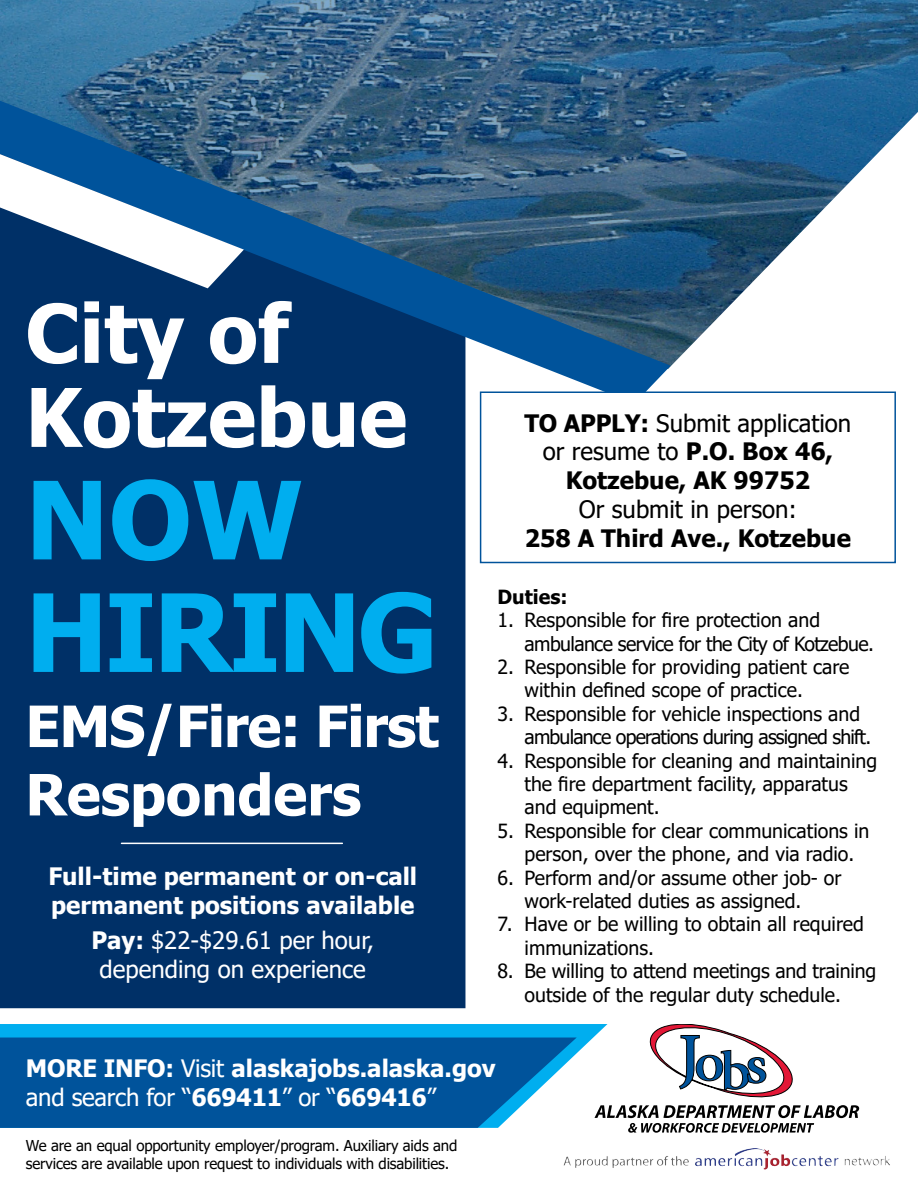
<style>
.page{position:relative;width:918px;height:1188px;background:#fff}
.page>*{position:absolute;margin:0;border:0;box-sizing:border-box;transform-origin:0 0}
.t1{font:700 108px/112.5px "Tahoma";letter-spacing:-.03em;color:#00aeef}
.t2{font:700 81px/84px "Tahoma";color:#fff}
.t3{font:700 57px/68.4px "Tahoma";letter-spacing:-.01em;color:#fff}
.t4{font:700 24px/28.8px "Tahoma";color:#fff}
.t5{font:700 24px/28.8px "Tahoma";color:#000;text-align:center}
.t6{font:24px/28.8px "Tahoma";color:#fff;text-align:center}
.t7{font:24px "Tahoma";color:#000}
.t8{font:19.5px/23.4px "Tahoma";color:#000}
.t9{font:19.5px/23.4px "Tahoma";letter-spacing:-.04em;color:#000}
.t10{font:19.5px/23.4px "Tahoma";letter-spacing:-.03em;color:#000}
.t11{font:700 19.5px "Tahoma";color:#000}
.t12{font:15px/18px "Tahoma";letter-spacing:-.01em;color:#000}
.s1{font-weight:700}
.s2{font-weight:400}
</style>
<div class="page">
<img style="left:0;top:0;width:918px;height:112px">
<svg style="left:671px;top:112px;width:247px;height:280px"></svg>
<div style="left:0;top:404px;width:465px;height:604px;background:#003067"></div>
<svg style="left:0;top:101px;width:671px;height:303px;background:#20517d"></svg>
<svg style="left:0;top:154px;width:244px;height:134px"></svg>
<svg style="left:608px;top:1024px;width:251px;height:109px"></svg>
<svg style="left:0;top:1024px;width:608px;height:94px;fill:#00aeef"></svg>
<svg style="left:0;top:1038px;width:577px;height:90px;background:#0d5fa3"></svg>
<img style="left:734px;top:1148px;width:49px;height:18px">
<hr style="left:122px;top:843px;width:220px;height:1px;background:#fff">
<div style="left:480px;top:392px;width:416px;height:171px;background:#fff;border:2px solid #00539b"></div>
<h2 class="t2" style="left:25px;top:295px;width:383px">City of<br>Kotzebue</h2>
<h1 class="t1" style="left:25px;top:468px;width:414px">NOW<br>HIRING</h1>
<h3 class="t3" style="left:25px;top:694px;width:415px">EMS/Fire: First<br>Responders</h3>
<p class="t4" style="left:48px;top:863px;width:370px">Full-time permanent or on-call permanent positions available</p>
<p class="t6" style="left:91px;top:927px;width:284px"><span class="s1">Pay:</span> $22-$29.61 per hour, depending on experience</p>
<p class="t5" style="left:525px;top:409px;width:328px">TO APPLY: <span class="s2">Submit application or resume to</span> P.O. Box 46,<br>Kotzebue, AK 99752</p>
<p class="t7" style="left:579px;top:493px;width:220px">Or submit in person:</p>
<p class="t5" style="left:525px;top:525px;width:328px">258 A Third Ave., Kotzebue</p>
<p class="t11" style="left:498px;top:583px;width:71px">Duties:</p>
<p class="t10" style="left:525px;top:610px;width:351px;text-indent:-27px">1. Responsible for fire protection and ambulance service for the City of Kotzebue.</p>
<p class="t8" style="left:525px;top:656px;width:326px;text-indent:-27px">2. Responsible for providing patient care within defined scope of practice.</p>
<p class="t9" style="left:525px;top:703px;width:348px;text-indent:-27px">3. Responsible for vehicle inspections and ambulance operations during assigned shift.</p>
<p class="t8" style="left:525px;top:750px;width:354px;text-indent:-27px">4. Responsible for cleaning and maintaining the fire department facility, apparatus and equipment.</p>
<p class="t8" style="left:525px;top:820px;width:346px;text-indent:-27px">5. Responsible for clear communications in person, over the phone, and via radio.</p>
<p class="t8" style="left:525px;top:867px;width:319px;text-indent:-27px">6. Perform and/or assume other job- or work-related duties as assigned.</p>
<p class="t8" style="left:525px;top:914px;width:341px;text-indent:-27px">7. Have or be willing to obtain all required immunizations.</p>
<p class="t8" style="left:498px;top:961px;width:380px;text-align:center">8. Be willing to attend meetings and training outside of the regular duty schedule.</p>
<p class="t4" style="left:26px;top:1055px;width:471px">MORE INFO: <span class="s2">Visit</span> alaskajobs.alaska.gov <span class="s2">and search for “</span>669411<span class="s2">” or “</span>669416<span class="s2">”</span></p>
<p class="t12" style="left:26px;top:1137px;width:433px">We are an equal opportunity employer/program. Auxiliary aids and services are available upon request to individuals with disabilities.</p>
</div>
